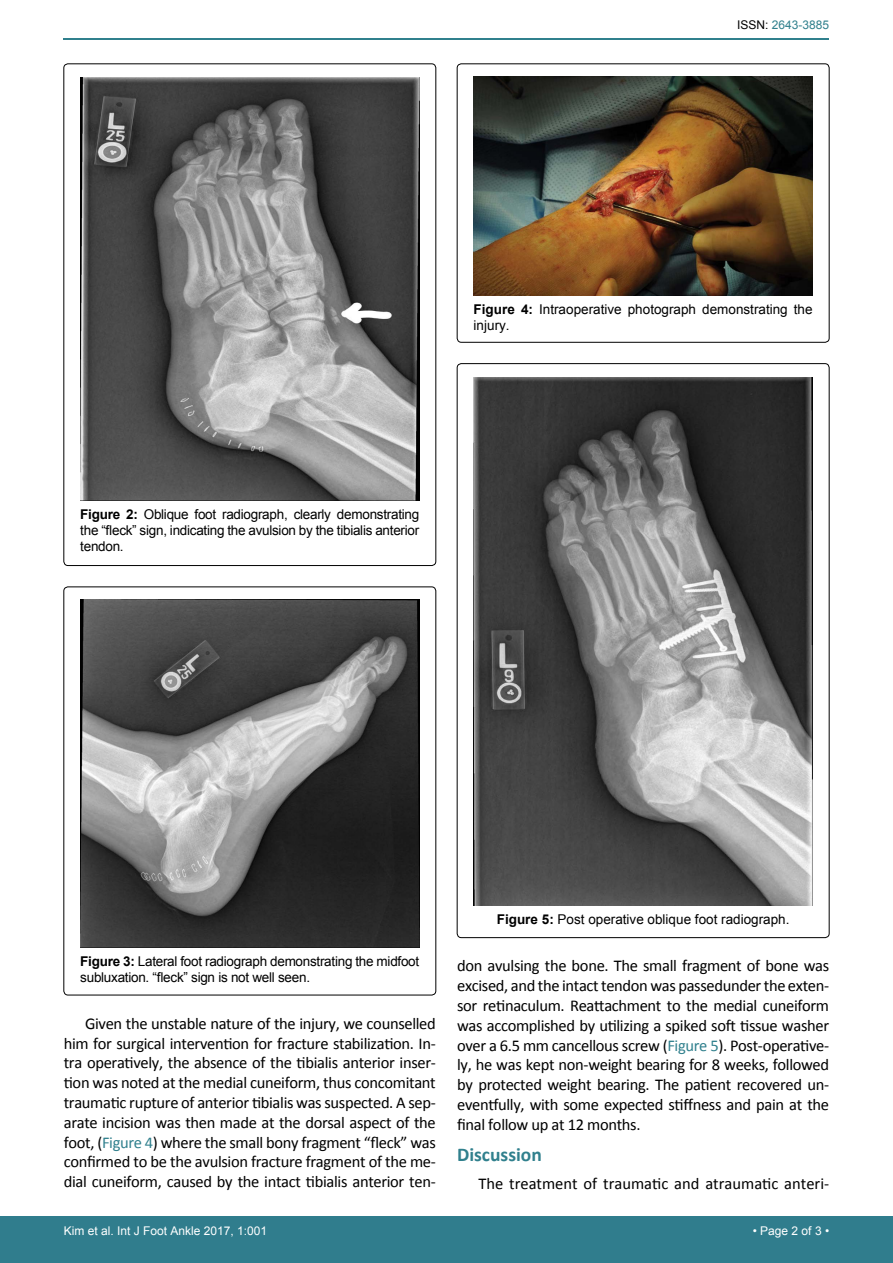
<style>
.page{position:relative;width:893px;height:1263px;background:#fff}
.page>*{position:absolute;margin:0;border:0;box-sizing:border-box;transform-origin:0 0}
.t1{font:700 19.5px "Calibri";color:#30808d}
.t2{font:16.5px/19.8px "Calibri";letter-spacing:-.02em;color:#000;text-align:justify}
.t3{font:16.5px "Calibri";color:#000}
.t4{font:13.5px/16.2px "Arial";letter-spacing:-.02em;color:#000;text-align:justify}
.t5{font:13.5px/16.2px "Arial";color:#000}
.t6{font:12px "Arial";color:#fff}
.t7{font:12px "Arial";color:#30808d}
.s1{color:#000}
.s2{font-weight:700}
.s3{color:#30808d}
</style>
<div class="page">
<hr style="left:64px;top:38px;width:765px;height:2px;background:#30808d">
<div style="left:0;top:1217px;width:893px;height:46px;background:#307d8d"></div>
<img style="left:80px;top:78px;width:339px;height:423px">
<div style="left:64px;top:587px;width:372px;height:408px;border:1px solid #000;border-radius:4px"></div>
<img style="left:80px;top:600px;width:339px;height:348px">
<div style="left:457px;top:64px;width:372px;height:278px;border:1px solid #000;border-radius:4px"></div>
<img style="left:474px;top:76px;width:339px;height:219px">
<img style="left:474px;top:377px;width:339px;height:528px">
<p class="t7" style="left:737px;top:17px;width:94px"><span class="s1">ISSN:</span> 2643-3885</p>
<p class="t5" style="left:474px;top:301px;width:340px"><span class="s2">Figure 4:</span> Intraoperative photograph demonstrating the injury.</p>
<p class="t4" style="left:80px;top:506px;width:340px"><span class="s2">Figure 2:</span> Oblique foot radiograph, clearly demonstrating the “fleck” sign, indicating the avulsion by the tibialis anterior tendon.</p>
<p class="t4" style="left:80px;top:953px;width:340px"><span class="s2">Figure 3:</span> Lateral foot radiograph demonstrating the midfoot subluxation. “fleck” sign is not well seen.</p>
<p class="t2" style="left:64px;top:1013px;width:374px;text-indent:21px">Given the unstable nature of the injury, we counselled him for surgical intervention for fracture stabilization. In&shy;tra operatively, the absence of the tibialis anterior inser&shy;tion was noted at the medial cuneiform, thus concomitant traumatic rupture of anterior tibialis was suspected. A sep&shy;arate incision was then made at the dorsal aspect of the foot, (<span class="s3">Figure 4</span>) where the small bony fragment “fleck” was confirmed to be the avulsion fracture fragment of the me&shy;dial cuneiform, caused by the intact tibialis anterior ten-</p>
<p class="t5" style="left:497px;top:911px;width:294px"><span class="s2">Figure 5:</span> Post operative oblique foot radiograph.</p>
<p class="t2" style="left:457px;top:956px;width:374px">don avulsing the bone. The small fragment of bone was excised, and the intact tendon was passedunder the exten&shy;sor retinaculum. Reattachment to the medial cuneiform was accomplished by utilizing a spiked soft tissue washer over a 6.5 mm cancellous screw (<span class="s3">Figure 5</span>). Post-operative&shy;ly, he was kept non-weight bearing for 8 weeks, followed by protected weight bearing. The patient recovered un&shy;eventfully, with some expected stiffness and pain at the final follow up at 12 months.</p>
<p class="t1" style="left:457px;top:1142px;width:86px">Discussion</p>
<p class="t3" style="left:478px;top:1173px;width:352px">The treatment of traumatic and atraumatic anteri-</p>
<p class="t6" style="left:64px;top:1223px;width:205px">Kim et al. Int J Foot Ankle 2017, 1:001</p>
<p class="t6" style="left:753px;top:1223px;width:78px">• Page 2 of 3 •</p>
</div>
